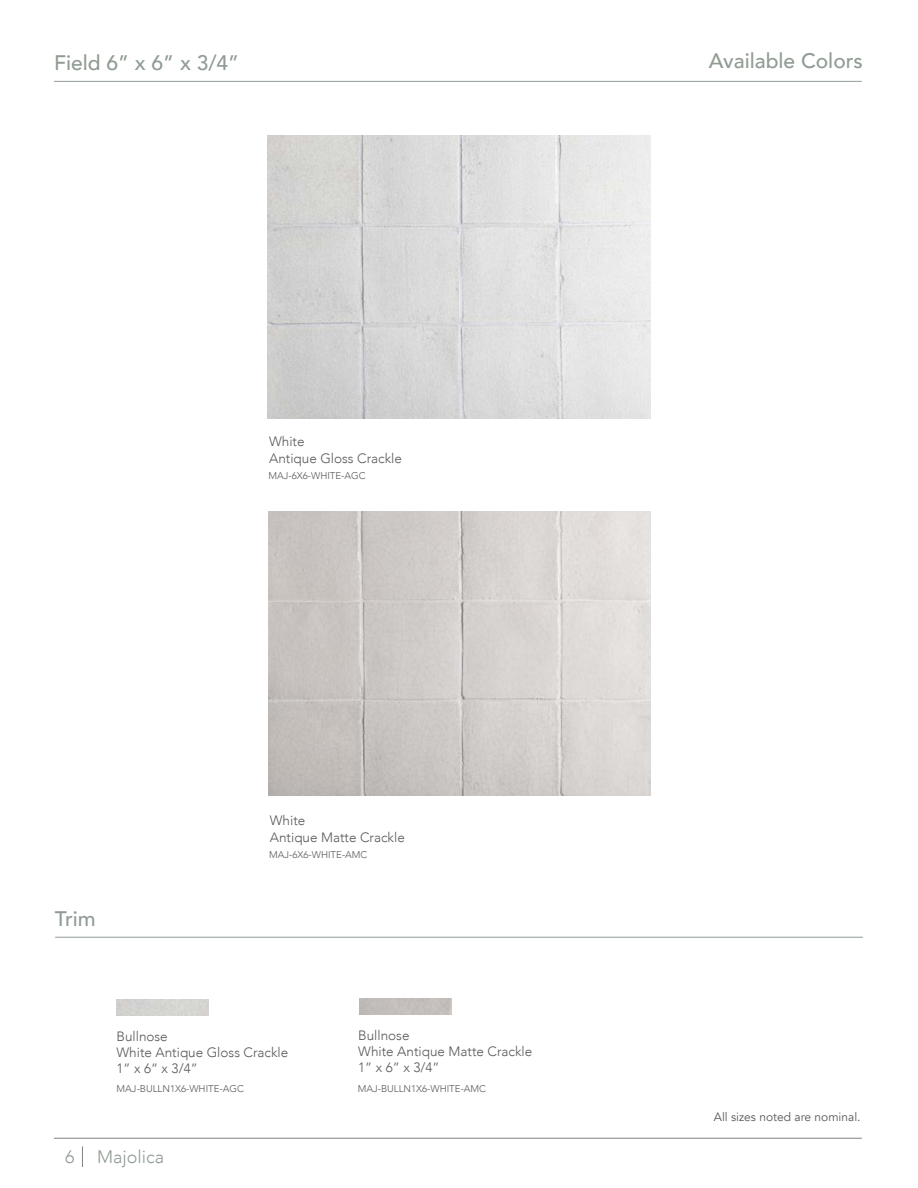
<style>
.page{position:relative;width:918px;height:1188px;background:#fff}
.page>*{position:absolute;margin:0;border:0;box-sizing:border-box;transform-origin:0 0}
.t1{font:500 21px "Avenir";color:#909c93}
.t2{font:500 21px "Avenir";color:#8f9b93}
.t3{font:300 18px "Avenir";color:#8f9b93}
.t4{font:300 13.5px "Avenir";color:#57585a}
.t5{font:12px "Avenir";color:#58595b}
.t6{font:300 9.75px "Avenir";color:#57585a}
</style>
<div class="page">
<svg style="left:82px;top:1146px;width:1px;height:21px"></svg>
<hr style="left:54px;top:1138px;width:808px;height:1px;background:#808285">
<hr style="left:54px;top:81px;width:808px;height:1px;background:#909c93">
<hr style="left:55px;top:937px;width:808px;height:1px;background:#909c93">
<img style="left:268px;top:135px;width:382px;height:283px">
<img style="left:268px;top:512px;width:383px;height:283px">
<img style="left:116px;top:999px;width:93px;height:16px">
<p class="t1" style="left:54px;top:45px;width:187px">Field 6” x 6” x 3/4”</p>
<p class="t1" style="left:709px;top:42px;width:156px">Available Colors</p>
<p class="t4" style="left:269px;top:434px;width:37px">White</p>
<p class="t4" style="left:269px;top:450px;width:134px">Antique Gloss Crackle</p>
<p class="t6" style="left:268px;top:470px;width:99px">MAJ-6X6-WHITE-AGC</p>
<p class="t4" style="left:270px;top:813px;width:37px">White</p>
<p class="t4" style="left:270px;top:829px;width:137px">Antique Matte Crackle</p>
<p class="t2" style="left:55px;top:901px;width:42px">Trim</p>
<p class="t6" style="left:269px;top:849px;width:100px">MAJ-6X6-WHITE-AMC</p>
<p class="t4" style="left:117px;top:1028px;width:53px">Bullnose</p>
<p class="t4" style="left:117px;top:1044px;width:173px">White Antique Gloss Crackle</p>
<p class="t4" style="left:117px;top:1060px;width:83px">1” x 6” x 3/4”</p>
<p class="t4" style="left:358px;top:1027px;width:53px">Bullnose</p>
<p class="t4" style="left:358px;top:1044px;width:176px">White Antique Matte Crackle</p>
<p class="t4" style="left:358px;top:1060px;width:83px">1” x 6” x 3/4”</p>
<p class="t6" style="left:117px;top:1083px;width:129px">MAJ-BULLN1X6-WHITE-AGC</p>
<p class="t6" style="left:358px;top:1083px;width:130px">MAJ-BULLN1X6-WHITE-AMC</p>
<p class="t3" style="left:65px;top:1146px;width:11px">6</p>
<h2 class="t3" style="left:97px;top:1146px;width:69px">Majolica</h2>
<p class="t5" style="left:714px;top:1110px;width:148px">All sizes noted are nominal.</p>
</div>
